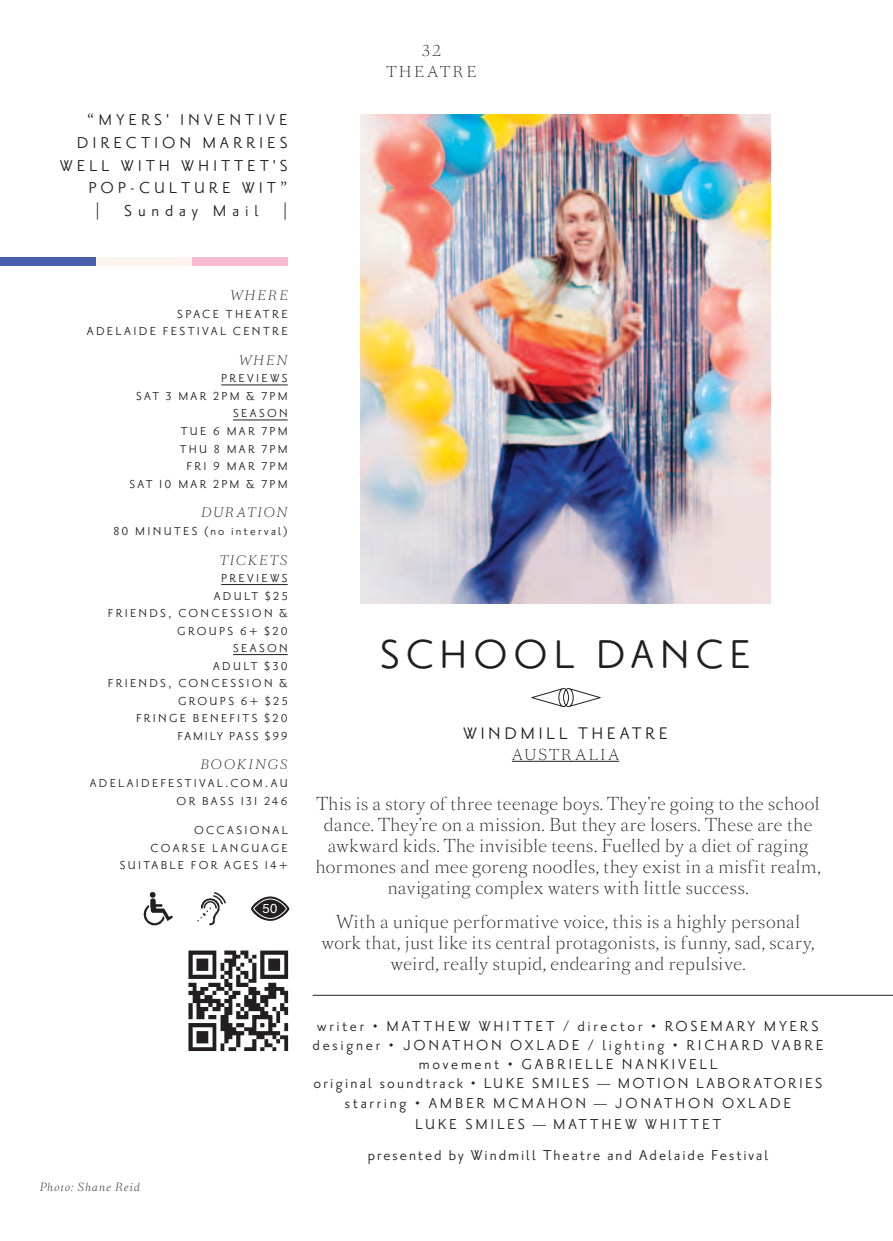
<style>
.page{position:relative;width:893px;height:1241px;background:#fff}
.page>*{position:absolute;margin:0;border:0;box-sizing:border-box;transform-origin:0 0}
.t1{font:49px "patty Priori San Regular Rounded";color:#231f20}
.t2{font:20.47px "patty Priori San Regular Rounded";color:#231f20}
.t3{font:19.25px "patty Priori San Regular Rounded";letter-spacing:.2em;color:#231f20}
.t4{font:19.25px "Priori San";color:#231f20}
.t5{font:17.5px/19.2px "patty Priori San";letter-spacing:.155em;color:#231f20;text-align:center}
.t6{font:17.5px/31.5px "patty Priori San";letter-spacing:.115em;color:#231f20}
.t7{font:300 16.62px/21px "Sang Bleu BP";letter-spacing:.04em;color:#231f20;text-align:center}
.t8{font:14.17px/17.5px "patty Priori San";letter-spacing:.165em;color:#231f20;text-align:right}
.t9{font:14px/17.5px "patty Priori San";letter-spacing:.165em;color:#231f20;text-align:right}
.t10{font:300 14px/21px "Sang Bleu BP";letter-spacing:.19em;color:#231f20;text-align:center}
.t11{font:13.12px "Helvetica";color:#fff}
.t12{font:italic 300 12.25px "Sang Bleu BP";letter-spacing:.17em;color:#231f20}
.t13{font:italic 300 10.5px "Sang Bleu BP";letter-spacing:.12em;color:#231f20}
</style>
<div class="page">
<div style="left:192px;top:257px;width:96px;height:9px;background:#f8bbd3"></div>
<div style="left:0;top:257px;width:96px;height:9px;background:#475eab"></div>
<div style="left:96px;top:257px;width:96px;height:9px;background:#fdf5ed"></div>
<hr style="left:512px;top:760px;width:107px;height:1px;background:#231f20">
<svg style="left:531px;top:688px;width:70px;height:19px"></svg>
<hr style="left:313px;top:994px;width:580px;height:1px;background:#231f20">
<hr style="left:221px;top:384px;width:67px;height:1px;background:#231f20">
<hr style="left:233px;top:419px;width:55px;height:1px;background:#231f20">
<hr style="left:221px;top:584px;width:67px;height:1px;background:#231f20">
<hr style="left:233px;top:654px;width:55px;height:1px;background:#231f20">
<img style="left:360px;top:114px;width:411px;height:489px">
<img style="left:143px;top:892px;width:30px;height:34px">
<img style="left:197px;top:892px;width:29px;height:33px">
<img style="left:188px;top:950px;width:101px;height:101px">
<svg style="left:251px;top:896px;width:38px;height:24px"></svg>
<div style="left:253px;top:898px;width:34px;height:20px;border:1px solid #fff;border-radius:50%"></div>
<p class="t3" style="left:87px;top:110px;width:54px">“m yers</p>
<p class="t3" style="left:166px;top:110px;width:63px">' in venti</p>
<p class="t3" style="left:266px;top:110px;width:21px">ve</p>
<p class="t3" style="left:77px;top:132px;width:26px">dire</p>
<p class="t3" style="left:126px;top:132px;width:29px">ction</p>
<p class="t3" style="left:202px;top:132px;width:13px">marries</p>
<p class="t3" style="left:60px;top:155px;width:29px">well</p>
<p class="t3" style="left:121px;top:155px;width:28px">with</p>
<p class="t3" style="left:181px;top:155px;width:30px">whittet</p>
<p class="t3" style="left:273px;top:155px;width:14px">'s</p>
<p class="t3" style="left:88px;top:178px;width:13px">pop</p>
<p class="t3" style="left:130px;top:178px;width:38px">-culture</p>
<p class="t3" style="left:242px;top:178px;width:47px">wit ”</p>
<p class="t4" style="left:95px;top:201px;width:6px">|</p>
<p class="t4" style="left:124px;top:201px;width:136px">Sunday M ail</p>
<p class="t4" style="left:283px;top:201px;width:6px">|</p>
<p class="t10" style="left:387px;top:40px;width:91px">32<br>THEATRE</p>
<p class="t12" style="left:231px;top:287px;width:58px">WHERE</p>
<p class="t8" style="left:177px;top:305px;width:68px">Spa ce thea</p>
<p class="t8" style="left:87px;top:305px;width:201px">tre<br>Adela ide Fe stiva l Centre</p>
<p class="t12" style="left:239px;top:351px;width:46px">WHEN</p>
<p class="t9" style="left:221px;top:370px;width:68px">previews</p>
<p class="t9" style="left:136px;top:387px;width:143px">sat 3 ma r 2pm &amp; 7pm</p>
<p class="t9" style="left:233px;top:405px;width:56px">sea son</p>
<p class="t9" style="left:181px;top:422px;width:98px">Tue 6 Ma r 7pm</p>
<p class="t9" style="left:180px;top:440px;width:99px">Th u 8 Mar 7pm</p>
<p class="t9" style="left:186px;top:457px;width:93px">Fri 9 Ma r 7pm</p>
<p class="t9" style="left:129px;top:475px;width:150px">Sat 10 Ma r 2pm &amp; 7pm</p>
<p class="t12" style="left:201px;top:504px;width:46px">DURATI</p>
<p class="t12" style="left:264px;top:504px;width:21px">ON</p>
<p class="t9" style="left:113px;top:522px;width:176px">80 m inute s (no interval)</p>
<p class="t12" style="left:220px;top:551px;width:60px">TIC KETS</p>
<p class="t9" style="left:108px;top:569px;width:181px">previews<br>a dult $25<br>Friends, conce ssion &amp; g roup s 6+ $20<br>sea son<br>a dult $30<br>Friends, conce ssion &amp; g roups 6+ $25<br>fringe benefits $20<br>fam ily pa ss $99</p>
<p class="t12" style="left:200px;top:756px;width:59px">BOOKINGS</p>
<p class="t9" style="left:90px;top:774px;width:199px">a dela idefe stiva l.com .a u or B ASS 131 246</p>
<p class="t9" style="left:194px;top:821px;width:11px">OCC</p>
<p class="t9" style="left:227px;top:821px;width:19px">ASION</p>
<p class="t9" style="left:273px;top:821px;width:15px">AL</p>
<p class="t9" style="left:151px;top:839px;width:139px">COARS E LANGUAGE</p>
<p class="t9" style="left:120px;top:856px;width:114px">suita ble for age</p>
<p class="t9" style="left:252px;top:856px;width:37px">s 14+</p>
<p class="t13" style="left:40px;top:1179px;width:102px">PHOTO: SHANE REID</p>
<p class="t11" style="left:262px;top:897px;width:16px">50</p>
<h1 class="t1" style="left:380px;top:628px;width:94px">School</h1>
<h1 class="t1" style="left:596px;top:628px;width:30px">Dan</h1>
<h1 class="t1" style="left:696px;top:628px;width:51px">ce</h1>
<p class="t2" style="left:463px;top:722px;width:13px">Win</p>
<p class="t2" style="left:504px;top:722px;width:29px">dmill</p>
<p class="t2" style="left:578px;top:722px;width:27px">Theatre</p>
<p class="t10" style="left:512px;top:743px;width:26px">Australia</p>
<p class="t7" style="left:316px;top:793px;width:506px">This is a story of three teenage boys. They’re going to the school dance. They’re on a mission. But they are losers. These are the awkward kids. The invisible teens. Fuelled by a diet of raging hormones and mee goreng noodles, they exist in a misfit realm, navigating complex waters with little success.</p>
<p class="t7" style="left:322px;top:910px;width:494px">With a unique performative voice, this is a highly personal work that, just like its central protagonists, is funny, sad, scary, weird, really stupid, endearing and repulsive.</p>
<p class="t5" style="left:313px;top:1015px;width:512px">writer • M atth ew Wh ittet / director • Rosemary My ers designer • Jonath on Oxlad e / lighting • Rich ard Vabre movement • Gabrielle N ankiv ell<br>original soundtrack • Luke Smiles — motion la boratorie s starring • Amber M cM ahon — Jonath on Oxla de</p>
<p class="t5" style="left:415px;top:1113px;width:199px">Luke Sm iles — Matthew</p>
<p class="t6" style="left:368px;top:1107px;width:402px;text-indent:278px">Wh ittet presented by Windmill Theatre and Adelaide Festival</p>
</div>
